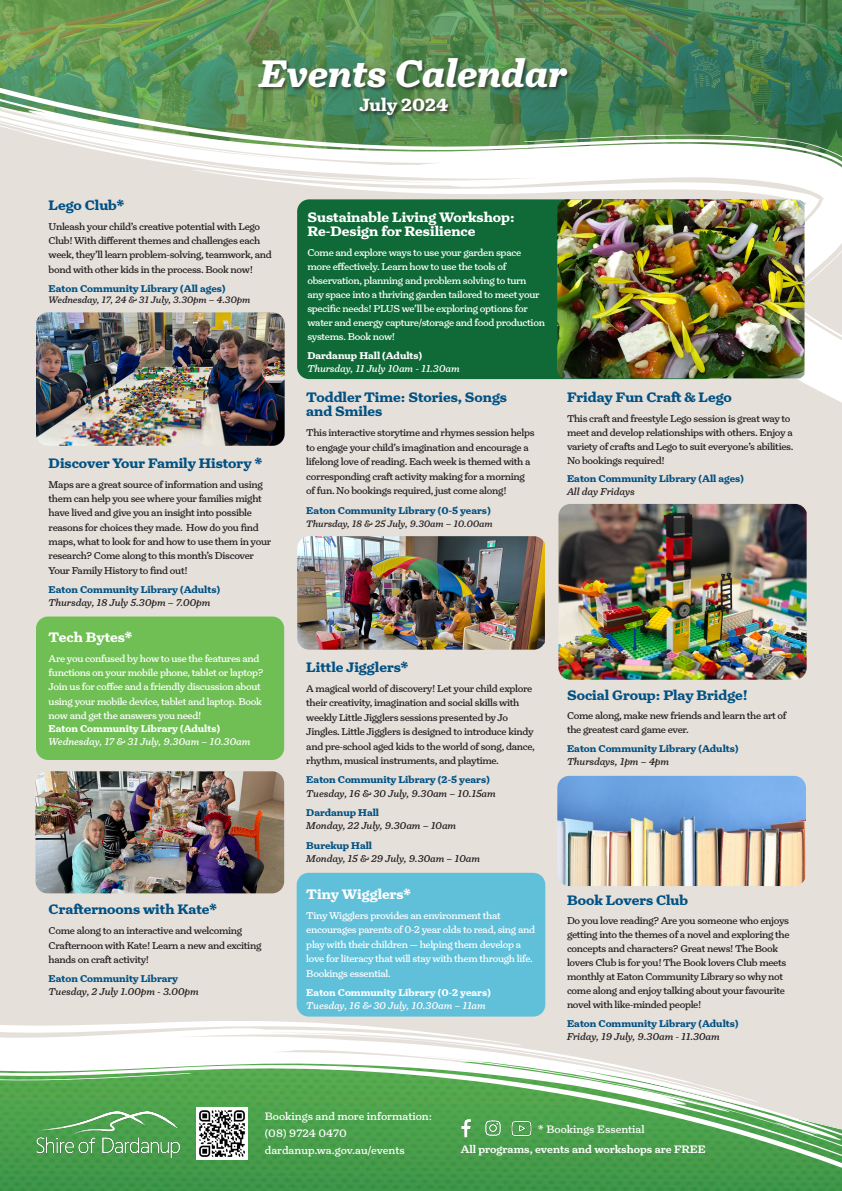
<style>
.page{position:relative;width:842px;height:1191px;background:#fff}
.page>*{position:absolute;margin:0;border:0;box-sizing:border-box;transform-origin:0 0}
.t1{font:italic 700 39px "Turnip";color:#fff}
.t2{font:700 18px "Turnip";color:#fff}
.Heading_Text{font:700 14px/14.5px "Turnip";color:#015183}
.Heading_Text-2{font:700 14px/14px "Turnip";color:#fff}
.t3{font:11px "Turnip";color:#fff}
.t4{font:500 11px "Turnip";color:#fff}
.Description{font:10px/14.3px "Turnip";letter-spacing:-.03em;color:#231f20}
.Description-2{font:10px/14px "Turnip";letter-spacing:-.03em;color:#fff}
.Location_Text{font:700 10px "Turnip";color:#015183}
.Date_and_Time_Text{font:italic 10px "Turnip";color:#231f20}
.Date_and_Time_Text-2{font:italic 10px "Turnip";color:#fff}
.Location_Text-2{font:700 10px "Turnip";color:#fff}
.Description-3{font:700 10px "Turnip";color:#fff}
.Date_and_Time_Text-3{font:italic 9.5px "Turnip";color:#231f20}
</style>
<div class="page">
<img style="left:0;top:0;width:842px;height:544px">
<img style="left:557px;top:199px;width:247px;height:179px">
<div style="left:258px;top:58px;width:314px;height:35px;background:#231f20;opacity:.65"></div>
<div style="left:358px;top:97px;width:95px;height:23px;background:#231f20;opacity:.75"></div>
<img style="left:0;top:544px;width:842px;height:647px">
<div style="left:297px;top:873px;width:248px;height:143px;background:#60bfd9;border-radius:12px"></div>
<img style="left:557px;top:776px;width:249px;height:110px">
<img style="left:36px;top:771px;width:248px;height:122px">
<p class="t1" style="left:260px;top:48px;width:309px">Events Calendar</p>
<p class="t2" style="left:359px;top:93px;width:91px">July 2024</p>
<p class="Heading_Text" style="left:49px;top:198px;width:77px">Lego Club*</p>
<p class="Description" style="left:49px;top:219px;width:225px">Unleash your child’s creative potential with Lego Club! With different themes and challenges each week, they’ll learn problem-solving, teamwork, and bond with other kids in the process. Book now!</p>
<p class="Location_Text" style="left:49px;top:282px;width:178px">Eaton Community Library (All ages)</p>
<p class="Date_and_Time_Text-3" style="left:49px;top:293px;width:204px">Wednesday, 17, 24 &amp; 31 July, 3.30pm – 4.30pm</p>
<p class="Heading_Text" style="left:49px;top:456px;width:215px">Discover Your Family History *</p>
<p class="Description" style="left:49px;top:477px;width:224px">Maps are a great source of information and using them can help you see where your families might have lived and give you an insight into possible reasons for choices they made. How do you find maps, what to look for and how to use them in your research? Come along to this month’s Discover Your Family History to find out!</p>
<p class="Location_Text" style="left:49px;top:582px;width:173px">Eaton Community Library (Adults)</p>
<p class="Date_and_Time_Text" style="left:49px;top:596px;width:164px">Thursday, 18 July 5.30pm – 7.00pm</p>
<p class="Heading_Text-2" style="left:49px;top:630px;width:86px">Tech Bytes*</p>
<p class="Description-2" style="left:49px;top:651px;width:216px;line-height:14.3px">Are you confused by how to use the features and functions on your mobile phone, tablet or laptop?<br>Join us for coffee and a friendly discussion about using your mobile device, tablet and laptop. Book now and get the answers you need!</p>
<p class="Description-3" style="left:49px;top:722px;width:173px">Eaton Community Library (Adults)</p>
<p class="Date_and_Time_Text-2" style="left:49px;top:735px;width:203px">Wednesday, 17 &amp; 31 July, 9.30am – 10.30am</p>
<p class="Heading_Text" style="left:49px;top:902px;width:170px">Crafternoons with Kate*</p>
<p class="Description" style="left:49px;top:923px;width:214px">Come along to an interactive and welcoming<br>Crafternoon with Kate! Learn a new and exciting hands on craft activity!</p>
<p class="Location_Text" style="left:49px;top:971px;width:131px">Eaton Community Library</p>
<p class="Date_and_Time_Text" style="left:49px;top:985px;width:152px">Tuesday, 2 July 1.00pm - 3.00pm</p>
<p class="Heading_Text-2" style="left:307px;top:210px;width:209px">Sustainable Living Workshop:<br>Re-Design for Resilience</p>
<p class="Description-2" style="left:307px;top:245px;width:239px">Come and explore ways to use your garden space more effectively. Learn how to use the tools of observation, planning and problem solving to turn any space into a thriving garden tailored to meet your specific needs! PLUS we’ll be exploring options for water and energy capture/storage and food production systems. Book now!</p>
<p class="Location_Text-2" style="left:307px;top:348px;width:116px">Dardanup Hall (Adults)</p>
<p class="Date_and_Time_Text-2" style="left:307px;top:362px;width:154px">Thursday, 11 July 10am - 11.30am</p>
<p class="Heading_Text" style="left:306px;top:390px;width:202px">Toddler Time: Stories, Songs and Smiles</p>
<p class="Description" style="left:306px;top:426px;width:230px">This interactive storytime and rhymes session helps to engage your child’s imagination and encourage a lifelong love of reading. Each week is themed with a corresponding craft activity making for a morning of fun. No bookings required, just come along!</p>
<p class="Location_Text" style="left:306px;top:503px;width:186px">Eaton Community Library (0-5 years)</p>
<p class="Date_and_Time_Text-3" style="left:306px;top:518px;width:188px">Thursday, 18 &amp; 25 July, 9.30am – 10.00am</p>
<p class="Heading_Text" style="left:567px;top:390px;width:166px">Friday Fun Craft &amp; Lego</p>
<p class="Description" style="left:567px;top:411px;width:228px;line-height:14px">This craft and freestyle Lego session is great way to meet and develop relationships with others. Enjoy a variety of crafts and Lego to suit everyone’s abilities.<br>No bookings required!</p>
<p class="Location_Text" style="left:567px;top:472px;width:178px">Eaton Community Library (All ages)</p>
<p class="Date_and_Time_Text" style="left:567px;top:485px;width:69px">All day Fridays</p>
<p class="Heading_Text" style="left:306px;top:659px;width:104px">Little Jigglers*</p>
<p class="Description" style="left:306px;top:681px;width:230px">A magical world of discovery! Let your child explore their creativity, imagination and social skills with weekly Little Jigglers sessions presented by Jo Jingles. Little Jigglers is designed to introduce kindy and pre-school aged kids to the world of song, dance, rhythm, musical instruments, and playtime.</p>
<p class="Location_Text" style="left:306px;top:773px;width:185px">Eaton Community Library (2-5 years)</p>
<p class="Date_and_Time_Text" style="left:306px;top:787px;width:191px">Tuesday, 16 &amp; 30 July, 9.30am – 10.15am</p>
<p class="Location_Text" style="left:306px;top:806px;width:74px">Dardanup Hall</p>
<p class="Date_and_Time_Text" style="left:306px;top:819px;width:152px">Monday, 22 July, 9.30am – 10am</p>
<p class="Location_Text" style="left:306px;top:838px;width:67px">Burekup Hall</p>
<p class="Date_and_Time_Text" style="left:306px;top:852px;width:175px">Monday, 15 &amp; 29 July, 9.30am – 10am</p>
<p class="Heading_Text-2" style="left:306px;top:887px;width:107px">Tiny Wigglers*</p>
<p class="Description-2" style="left:306px;top:908px;width:230px;line-height:14.5px">Tiny Wigglers provides an environment that encourages parents of 0-2 year olds to read, sing and play with their children — helping them develop a love for literacy that will stay with them through life.<br>Bookings essential.</p>
<p class="Location_Text-2" style="left:306px;top:986px;width:186px">Eaton Community Library (0-2 years)</p>
<p class="Date_and_Time_Text-2" style="left:306px;top:999px;width:181px">Tuesday, 16 &amp; 30 July, 10.30am – 11am</p>
<p class="Heading_Text" style="left:567px;top:688px;width:182px">Social Group: Play Bridge!</p>
<p class="Description" style="left:567px;top:709px;width:221px;line-height:14px">Come along, make new friends and learn the art of the greatest card game ever.</p>
<p class="Location_Text" style="left:567px;top:742px;width:173px">Eaton Community Library (Adults)</p>
<p class="Date_and_Time_Text" style="left:567px;top:755px;width:104px">Thursdays, 1pm – 4pm</p>
<p class="Heading_Text" style="left:567px;top:892px;width:123px">Book Lovers Club</p>
<p class="Description" style="left:567px;top:914px;width:224px;line-height:14px">Do you love reading? Are you someone who enjoys getting into the themes of a novel and exploring the concepts and characters? Great news! The Book lovers Club is for you! The Book lovers Club meets monthly at Eaton Community Library so why not come along and enjoy talking about your favourite novel with like-minded people!</p>
<p class="Location_Text" style="left:567px;top:1017px;width:173px">Eaton Community Library (Adults)</p>
<p class="Date_and_Time_Text" style="left:567px;top:1030px;width:155px">Friday, 19 July, 9.30am - 11.30am</p>
<p class="t3" style="left:265px;top:1109px;width:169px">Bookings and more information:</p>
<p class="t3" style="left:265px;top:1126px;width:84px">(08) 9724 0470</p>
<p class="t3" style="left:265px;top:1143px;width:141px">dardanup.wa.gov.au/events</p>
<p class="t3" style="left:538px;top:1122px;width:108px">* Bookings Essential</p>
<p class="t4" style="left:461px;top:1142px;width:247px">All programs, events and workshops are FREE</p>
</div>
